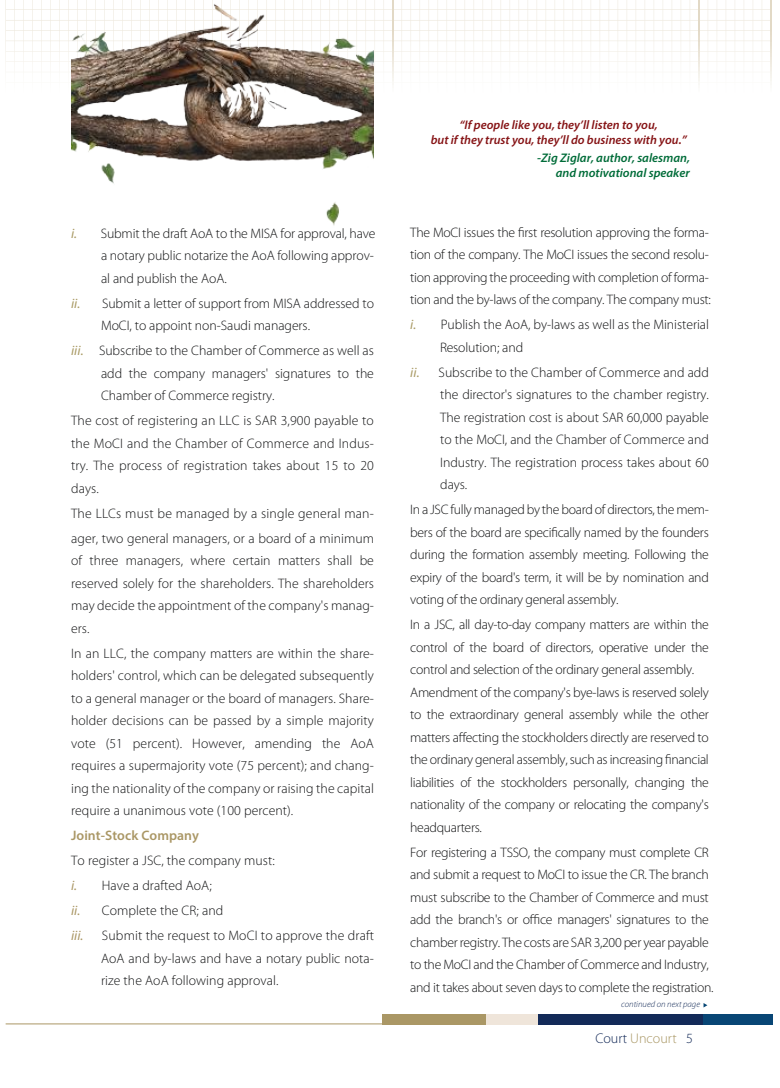
<style>
.page{position:relative;width:780px;height:1088px;background:#fff}
.page>*{position:absolute;margin:0;border:0;box-sizing:border-box;transform-origin:0 0}
.t1{font:300 14.12px "Myriad Pro";color:#a99764}
.t2{font:300 13.75px/22.5px "Myriad Pro";letter-spacing:-.02em;color:#121314;text-align:justify}
.t3{font:300 13.75px/25px "Myriad Pro";letter-spacing:.01em;color:#121314}
.t4{font:300 13.75px/25px "Myriad Pro";letter-spacing:.005em;color:#121314}
.t5{font:300 13.75px/22.5px "Myriad Pro";color:#121314}
.t6{font:600 13.75px "Myriad Pro";letter-spacing:.005em;color:#aa9765}
.t7{font:italic 600 12.5px/15px "Myriad Pro";color:#861416;text-align:center}
.t8{font:italic 600 12.5px/15px "Myriad Pro";color:#006c39;text-align:right}
.t9{font:italic 300 8.75px "Myriad Pro";color:#142b57}
.s1{font-weight:400;font-style:italic;color:#a99a64}
.s2{font-weight:400;font-style:italic;color:#aa9765}
.s3{color:#142a58}
.s4{color:#152b58}
</style>
<div class="page">
<svg style="left:51px;top:0;width:719px;height:93px"></svg>
<svg style="left:770px;top:0;width:1px;height:82px"></svg>
<div style="left:537px;top:1014px;width:166px;height:10px;background:#132a58"></div>
<div style="left:382px;top:1014px;width:106px;height:10px;background:#aa9765"></div>
<div style="left:486px;top:1014px;width:51px;height:10px;background:#efe5da"></div>
<div style="left:703px;top:1014px;width:69px;height:10px;background:#084675"></div>
<hr style="left:6px;top:1023px;width:376px;height:1px;background:#aa9765">
<svg style="left:703px;top:1003px;width:4px;height:4px"></svg>
<img style="left:71px;top:0;width:302px;height:226px">
<p class="t2" style="left:101px;top:222px;width:276px;text-indent:-30px"><span class="s1">i.</span> Submit the draft AoA to the MISA for approval, have a notary public notarize the AoA following approv&shy;al and publish the AoA.</p>
<p class="t2" style="left:101px;top:292px;width:274px;text-indent:-30px"><span class="s1">ii.</span> Submit a letter of support from MISA addressed to<br>MoCI, to appoint non-Saudi managers.</p>
<p class="t2" style="left:101px;top:340px;width:274px;text-indent:-30px"><span class="s1">iii.</span> Subscribe to the Chamber of Commerce as well as add the company managers' signatures to the Chamber of Commerce registry.</p>
<p class="t2" style="left:71px;top:410px;width:304px">The cost of registering an LLC is SAR 3,900 payable to the MoCI and the Chamber of Commerce and Indus&shy;try. The process of registration takes about 15 to 20 days.</p>
<p class="t3" style="left:71px;top:501px;width:304px">The LLCs must be managed by a single general man&shy;ager, two general managers, or a board of a minimum</p>
<p class="t2" style="left:71px;top:550px;width:304px">of three managers, where certain matters shall be reserved solely for the shareholders. The shareholders may decide the appointment of the company's manag&shy;ers.</p>
<p class="t2" style="left:71px;top:642px;width:304px">In an LLC, the company matters are within the share&shy;holders' control, which can be delegated subsequently to a general manager or the board of managers. Share&shy;holder decisions can be passed by a simple majority vote (51 percent). However, amending the AoA requires a supermajority vote (75 percent); and chang&shy;ing the nationality of the company or raising the capital require a unanimous vote (100 percent).</p>
<p class="t6" style="left:71px;top:827px;width:129px">Joint-Stock Company</p>
<p class="t4" style="left:71px;top:848px;width:205px">To register a JSC, the company must: <span class="s2">i.</span> Have a drafted AoA;<br><span class="s2">ii.</span> Complete the CR; and<br><span class="s2">iii.</span></p>
<p class="t2" style="left:101px;top:925px;width:274px">Submit the request to MoCI to approve the draft AoA and by-laws and have a notary public nota&shy;rize the AoA following approval.</p>
<p class="t7" style="left:430px;top:117px;width:257px">“If people like you, they’ll listen to you,<br>but if they trust you, they’ll do business with you.”</p>
<p class="t8" style="left:537px;top:150px;width:154px">-Zig Ziglar, author, salesman, and motivational speaker</p>
<p class="t2" style="left:410px;top:221px;width:302px;text-align:left">The MoCI issues the first resolution approving the forma&shy;tion of the company. The MoCI issues the second resolu&shy;tion approving the proceeding with completion of forma&shy;tion and the by-laws of the company. The company must:</p>
<p class="t5" style="left:440px;top:314px;width:270px;text-indent:-30px"><span class="s1">i.</span> Publish the AoA, by-laws as well as the Ministerial<br>Resolution; and</p>
<p class="t2" style="left:440px;top:361px;width:270px;text-indent:-30px"><span class="s1">ii.</span> Subscribe to the Chamber of Commerce and add the director's signatures to the chamber registry.<br>The registration cost is about SAR 60,000 payable to the MoCI, and the Chamber of Commerce and Industry. The registration process takes about 60 days.</p>
<p class="t2" style="left:410px;top:499px;width:300px">In a JSC fully managed by the board of directors, the mem&shy;bers of the board are specifically named by the founders during the formation assembly meeting. Following the expiry of the board's term, it will be by nomination and voting of the ordinary general assembly.</p>
<p class="t2" style="left:410px;top:614px;width:300px;text-align:left">In a JSC, all day-to-day company matters are within the control of the board of directors, operative under the control and selection of the ordinary general assembly.<br>Amendment of the company's bye-laws is reserved solely to the extraordinary general assembly while the other matters affecting the stockholders directly are reserved to the ordinary general assembly, such as increasing financial liabilities of the stockholders personally, changing the nationality of the company or relocating the company's headquarters.</p>
<p class="t2" style="left:410px;top:841px;width:305px;text-align:left">For registering a TSSO, the company must complete CR and submit a request to MoCI to issue the CR. The branch must subscribe to the Chamber of Commerce and must add the branch's or office managers' signatures to the chamber registry. The costs are SAR 3,200 per year payable to the MoCI and the Chamber of Commerce and Industry, and it takes about seven days to complete the registration.</p>
<p class="t9" style="left:621px;top:999px;width:80px">continued on next page</p>
<p class="t1" style="left:595px;top:1030px;width:99px"><span class="s3">Court</span> Uncourt <span class="s4">5</span></p>
</div>
